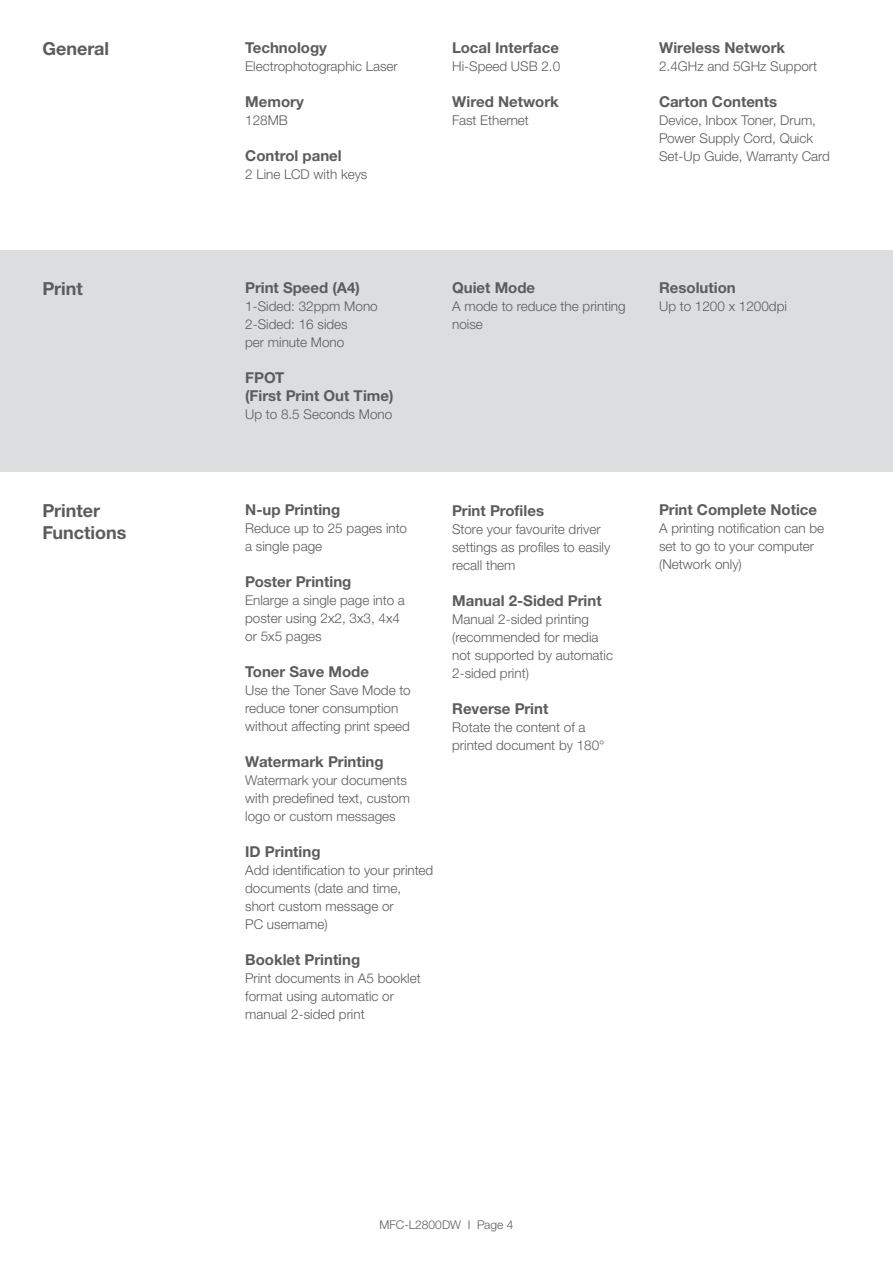
<style>
.page{position:relative;width:893px;height:1263px;background:#fff}
.page>*{position:absolute;margin:0;border:0;box-sizing:border-box;transform-origin:0 0}
.Body{font:700 18px "Helvetica Neue LTW1 G";color:#5c5c5f}
.Body-2{font:700 15px/18px "Helvetica Neue LTW1 G";color:#5c5c5f}
.Body-3{font:300 13.5px/18px "Helvetica Neue LTW1 G";color:#5c5c5f}
.Body-4{font:300 12px "Helvetica Neue LTW1 G";color:#5c5c5f}
</style>
<div class="page">
<div style="left:0;top:250px;width:893px;height:222px;background:#dcdddf"></div>
<p class="Body" style="left:43px;top:38px;width:68px">General</p>
<p class="Body-2" style="left:245px;top:39px;width:83px">Technology</p>
<p class="Body-3" style="left:245px;top:57px;width:154px">Electrophotographic Laser</p>
<p class="Body-2" style="left:245px;top:93px;width:60px">Memory</p>
<p class="Body-3" style="left:245px;top:111px;width:44px">128MB</p>
<p class="Body-2" style="left:245px;top:147px;width:98px">Control panel</p>
<p class="Body-3" style="left:245px;top:165px;width:124px">2 Line LCD with keys</p>
<p class="Body-2" style="left:452px;top:39px;width:108px">Local Interface</p>
<p class="Body-3" style="left:452px;top:57px;width:110px">Hi-Speed USB 2.0</p>
<p class="Body-2" style="left:452px;top:93px;width:108px">Wired Network</p>
<p class="Body-3" style="left:452px;top:111px;width:78px">Fast Ethernet</p>
<p class="Body-2" style="left:659px;top:39px;width:128px">Wireless Network</p>
<p class="Body-3" style="left:659px;top:57px;width:160px">2.4GHz and 5GHz Support</p>
<p class="Body-2" style="left:659px;top:93px;width:120px">Carton Contents</p>
<p class="Body-3" style="left:659px;top:111px;width:158px">Device, Inbox Toner, Drum,<br>Power Supply Cord, Quick</p>
<p class="Body-3" style="left:659px;top:147px;width:172px">Set-Up Guide, Warranty Card</p>
<p class="Body" style="left:43px;top:278px;width:42px">Print</p>
<p class="Body-2" style="left:245px;top:279px;width:116px">Print Speed (A4)</p>
<p class="Body-3" style="left:245px;top:297px;width:134px">1-Sided: 32ppm Mono</p>
<p class="Body-3" style="left:245px;top:315px;width:104px">2-Sided: 16 sides</p>
<p class="Body-3" style="left:245px;top:333px;width:101px">per minute Mono</p>
<p class="Body-2" style="left:245px;top:369px;width:150px">FPOT<br>(First Print Out Time)</p>
<p class="Body-3" style="left:245px;top:405px;width:149px">Up to 8.5 Seconds Mono</p>
<p class="Body-2" style="left:452px;top:279px;width:85px">Quiet Mode</p>
<p class="Body-3" style="left:452px;top:297px;width:175px">A mode to reduce the printing noise</p>
<p class="Body" style="left:43px;top:499px;width:59px">Printer</p>
<p class="Body" style="left:43px;top:522px;width:85px">Functions</p>
<p class="Body-2" style="left:245px;top:500px;width:97px">N-up Printing</p>
<p class="Body-3" style="left:245px;top:519px;width:163px">Reduce up to 25 pages into</p>
<p class="Body-3" style="left:245px;top:537px;width:79px">a single page</p>
<p class="Body-2" style="left:245px;top:572px;width:108px">Poster Printing</p>
<p class="Body-3" style="left:245px;top:591px;width:161px">Enlarge a single page into a</p>
<p class="Body-3" style="left:245px;top:609px;width:156px">poster using 2x2, 3x3, 4x4</p>
<p class="Body-3" style="left:245px;top:627px;width:78px">or 5x5 pages</p>
<p class="Body-2" style="left:245px;top:662px;width:125px">Toner Save Mode</p>
<p class="Body-3" style="left:245px;top:681px;width:167px">Use the Toner Save Mode to reduce toner consumption without affecting print speed</p>
<p class="Body-2" style="left:245px;top:752px;width:140px">Watermark Printing</p>
<p class="Body-3" style="left:245px;top:771px;width:163px">Watermark your documents</p>
<p class="Body-3" style="left:245px;top:789px;width:166px">with predefined text, custom logo or custom messages</p>
<p class="Body-2" style="left:245px;top:842px;width:77px">ID Printing</p>
<p class="Body-3" style="left:245px;top:861px;width:190px">Add identification to your printed</p>
<p class="Body-3" style="left:245px;top:879px;width:158px">documents (date and time,</p>
<p class="Body-3" style="left:245px;top:897px;width:150px">short custom message or</p>
<p class="Body-3" style="left:245px;top:915px;width:84px">PC username)</p>
<p class="Body-2" style="left:245px;top:950px;width:117px">Booklet Printing</p>
<p class="Body-3" style="left:245px;top:969px;width:177px">Print documents in A5 booklet</p>
<p class="Body-3" style="left:245px;top:987px;width:150px">format using automatic or</p>
<p class="Body-3" style="left:245px;top:1005px;width:121px">manual 2-sided print</p>
<p class="Body-2" style="left:452px;top:501px;width:93px">Print Profiles</p>
<p class="Body-3" style="left:452px;top:520px;width:150px">Store your favourite driver</p>
<p class="Body-3" style="left:452px;top:538px;width:160px">settings as profiles to easily</p>
<p class="Body-3" style="left:452px;top:556px;width:65px">recall them</p>
<p class="Body-2" style="left:452px;top:591px;width:151px">Manual 2-Sided Print</p>
<p class="Body-3" style="left:452px;top:610px;width:138px">Manual 2-sided printing</p>
<p class="Body-3" style="left:452px;top:628px;width:162px">(recommended for media not supported by automatic<br>2-sided print)</p>
<p class="Body-2" style="left:452px;top:699px;width:98px">Reverse Print</p>
<p class="Body-3" style="left:452px;top:718px;width:154px">Rotate the content of a printed document by 180°</p>
<p class="Body-2" style="left:659px;top:279px;width:78px">Resolution</p>
<p class="Body-3" style="left:659px;top:297px;width:129px">Up to 1200 x 1200dpi</p>
<p class="Body-2" style="left:659px;top:501px;width:159px">Print Complete Notice</p>
<p class="Body-3" style="left:659px;top:519px;width:167px">A printing notification can be set to go to your computer</p>
<p class="Body-3" style="left:659px;top:555px;width:84px">(Network only)</p>
<p class="Body-4" style="left:380px;top:1217px;width:135px">MFC-L2800DW I Page 4</p>
</div>
